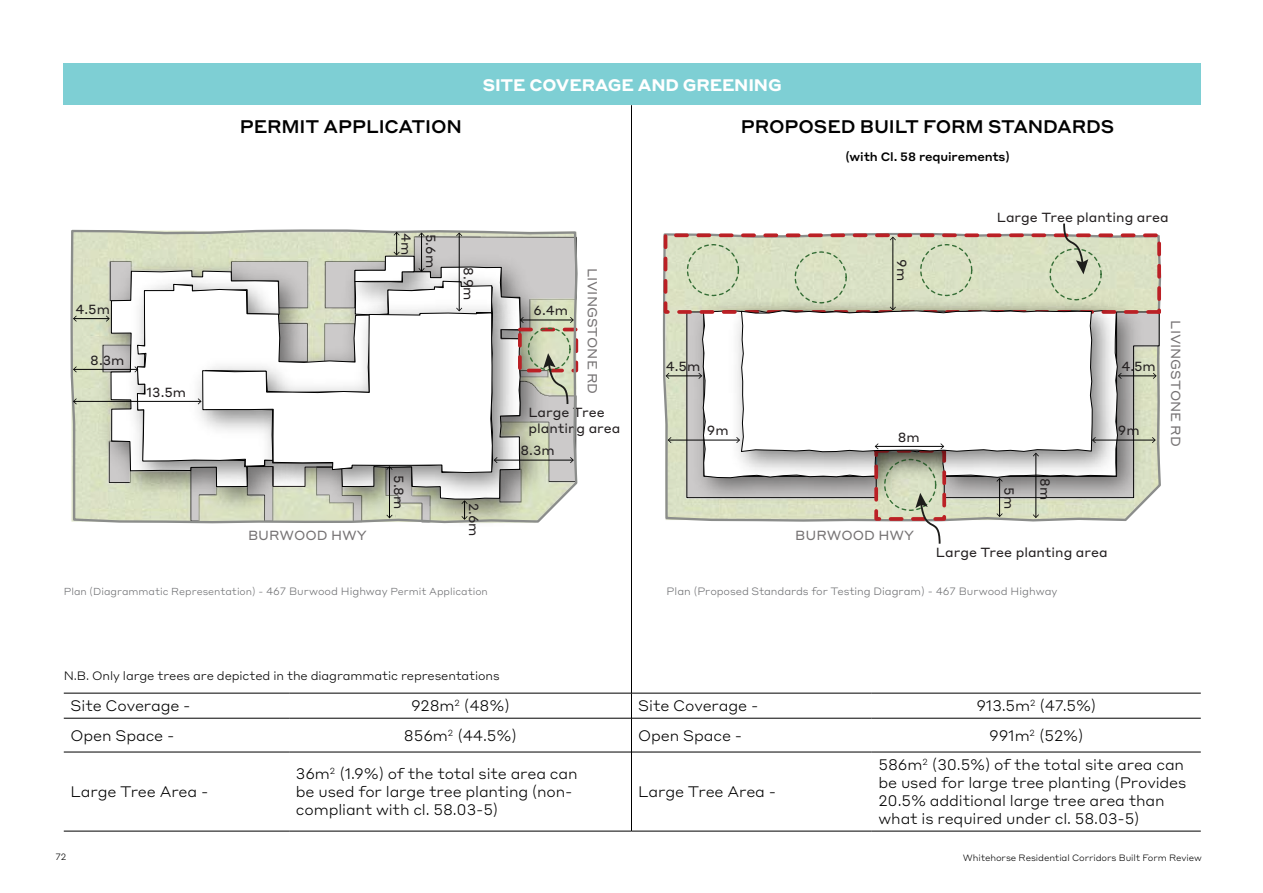
<style>
.page{position:relative;width:1263px;height:893px;background:#fff}
.page>*{position:absolute;margin:0;border:0;box-sizing:border-box;transform-origin:0 0}
.t1{font:500 18px "Styrene A";letter-spacing:-.01em;color:#000}
.t2{font:700 16.5px "Styrene A";letter-spacing:-.01em;color:#fff}
.t3{font:300 15px/18px "Styrene A";letter-spacing:-.01em;color:#000}
.t4{font:13.05px/15.6px "Styrene A";color:#231f20}
.t5{font:13.05px "Styrene A";color:#767374}
.t6{font:300 12px "Styrene A";letter-spacing:-.01em;color:#000}
.t7{font:500 12px "Styrene A";letter-spacing:-.01em;color:#000}
.t8{font:300 10.5px "Styrene A";letter-spacing:-.01em;color:#6d6e71}
.t9{font:300 10.05px "Styrene A";color:#6d6e71}
.t10{font:300 9px "Styrene A";letter-spacing:-.01em;color:#000}
.s1{font-size:10.5px}
</style>
<div class="page">
<div style="left:64px;top:64px;width:1137px;height:41px;background:#7ecfd4"></div>
<hr style="left:64px;top:718px;width:225px;height:1px;background:#000">
<hr style="left:289px;top:718px;width:342px;height:1px;background:#000">
<hr style="left:632px;top:718px;width:240px;height:1px;background:#000">
<hr style="left:872px;top:718px;width:329px;height:1px;background:#000">
<hr style="left:64px;top:752px;width:225px;height:1px;background:#000">
<hr style="left:289px;top:752px;width:342px;height:1px;background:#000">
<hr style="left:632px;top:752px;width:240px;height:1px;background:#000">
<hr style="left:872px;top:752px;width:329px;height:1px;background:#000">
<hr style="left:64px;top:831px;width:225px;height:1px;background:#000">
<hr style="left:289px;top:831px;width:342px;height:1px;background:#000">
<hr style="left:631px;top:831px;width:241px;height:1px;background:#000">
<hr style="left:872px;top:831px;width:329px;height:1px;background:#000">
<hr style="left:631px;top:105px;width:1px;height:588px;background:#000">
<svg style="left:631px;top:694px;width:1px;height:24px"></svg>
<hr style="left:631px;top:718px;width:1px;height:34px;background:#000">
<hr style="left:631px;top:752px;width:1px;height:79px;background:#000">
<hr style="left:631px;top:693px;width:241px;height:1px;background:#000">
<hr style="left:872px;top:693px;width:329px;height:1px;background:#000">
<hr style="left:64px;top:693px;width:225px;height:1px;background:#000">
<hr style="left:289px;top:693px;width:342px;height:1px;background:#000">
<svg style="left:70px;top:229px;width:509px;height:295px;background:#d3d7c4"></svg>
<hr style="left:74px;top:318px;width:35px;height:1px;background:#010101">
<svg style="left:73px;top:316px;width:4px;height:6px"></svg>
<hr style="left:74px;top:369px;width:63px;height:1px;background:#010101">
<svg style="left:73px;top:366px;width:4px;height:6px"></svg>
<hr style="left:74px;top:401px;width:127px;height:1px;background:#010101">
<svg style="left:73px;top:398px;width:4px;height:6px"></svg>
<svg style="left:106px;top:232px;width:470px;height:290px"></svg>
<svg style="left:662px;top:234px;width:500px;height:286px;background:#d5d2be"></svg>
<hr style="left:666px;top:375px;width:35px;height:1px;background:#010101">
<svg style="left:665px;top:373px;width:4px;height:6px"></svg>
<hr style="left:668px;top:440px;width:71px;height:1px;background:#010101">
<svg style="left:668px;top:437px;width:3px;height:6px"></svg>
<svg style="left:686px;top:223px;width:473px;height:321px"></svg>
<p class="t2" style="left:483px;top:71px;width:301px">SITE COVERAGE AND GREENING</p>
<p class="t1" style="left:240px;top:112px;width:224px">PERMIT APPLICATION</p>
<p class="t1" style="left:741px;top:112px;width:375px">PROPOSED BUILT FORM STANDARDS</p>
<p class="t7" style="left:845px;top:146px;width:166px">(with Cl. 58 requirements)</p>
<p class="t4" style="left:75px;top:300px;width:36px">4.5m</p>
<p class="t4" style="left:90px;top:351px;width:36px">8.3m</p>
<p class="t4" style="left:147px;top:383px;width:41px">13.5m</p>
<p class="t4" style="left:415px;top:233px;width:24px;rotate:90deg">4m</p>
<p class="t4" style="left:440px;top:234px;width:36px;rotate:90deg">5.6m</p>
<p class="t4" style="left:477px;top:267px;width:35px;rotate:90deg">8.9m</p>
<p class="t5" style="left:248px;top:525px;width:120px">BURWOOD HWY</p>
<p class="t4" style="left:408px;top:475px;width:36px;rotate:90deg">5.8m</p>
<p class="t4" style="left:483px;top:503px;width:35px;rotate:90deg">2.6m</p>
<p class="t4" style="left:533px;top:302px;width:36px">6.4m</p>
<p class="t5" style="left:603px;top:268px;width:128px;rotate:90deg">LIVINGSTONE RD</p>
<p class="t4" style="left:528px;top:404px;width:94px">Large Tree planting area</p>
<p class="t4" style="left:520px;top:442px;width:36px">8.3m</p>
<p class="t4" style="left:911px;top:259px;width:23px;rotate:90deg">9m</p>
<p class="t4" style="left:997px;top:208px;width:173px">Large Tree planting area</p>
<p class="t4" style="left:666px;top:358px;width:36px">4.5m</p>
<p class="t4" style="left:1121px;top:358px;width:36px">4.5m</p>
<p class="t4" style="left:707px;top:422px;width:23px">9m</p>
<p class="t4" style="left:1118px;top:422px;width:23px">9m</p>
<p class="t4" style="left:898px;top:429px;width:23px">8m</p>
<p class="t5" style="left:795px;top:524px;width:120px">BURWOOD HWY</p>
<p class="t4" style="left:1018px;top:487px;width:23px;rotate:90deg">5m</p>
<p class="t4" style="left:1054px;top:478px;width:23px;rotate:90deg">8m</p>
<p class="t4" style="left:936px;top:543px;width:173px">Large Tree planting area</p>
<p class="t5" style="left:1187px;top:320px;width:128px;rotate:90deg">LIVINGSTONE RD</p>
<p class="t9" style="left:64px;top:583px;width:426px">Plan (Diagrammatic Representation) - <span class="s1">467 Burwood Highway</span> Permit Application</p>
<p class="t8" style="left:666px;top:582px;width:392px">Plan (Proposed Standards for Testing Diagram) - 467 Burwood Highway</p>
<p class="t6" style="left:64px;top:666px;width:438px">N.B. Only large trees are depicted in the diagrammatic representations</p>
<p class="t3" style="left:71px;top:696px;width:122px">Site Coverage -</p>
<p class="t3" style="left:411px;top:696px;width:100px">928m<sup>2</sup> (48%)</p>
<p class="t3" style="left:638px;top:696px;width:122px">Site Coverage -</p>
<p class="t3" style="left:976px;top:696px;width:121px">913.5m<sup>2</sup> (47.5%)</p>
<p class="t3" style="left:71px;top:725px;width:105px">Open Space -</p>
<p class="t3" style="left:404px;top:725px;width:114px">856m<sup>2</sup> (44.5%)</p>
<p class="t3" style="left:638px;top:725px;width:105px">Open Space -</p>
<p class="t3" style="left:989px;top:725px;width:96px">991m<sup>2</sup> (52%)</p>
<p class="t4" style="left:1042px;top:733px;width:65px">6 storeys</p>
<p class="t3" style="left:296px;top:764px;width:283px">36m<sup>2</sup> (1.9%) of the total site area can be used for large tree planting (non&shy;compliant with cl. 58.03-5)</p>
<p class="t3" style="left:71px;top:782px;width:139px">Large Tree Area -</p>
<p class="t4" style="left:76px;top:787px;width:36px">4.5m</p>
<p class="t4" style="left:531px;top:787px;width:36px">4.5m</p>
<p class="t3" style="left:638px;top:782px;width:139px">Large Tree Area -</p>
<p class="t3" style="left:878px;top:755px;width:309px">586m<sup>2</sup> (30.5%) of the total site area can be used for large tree planting (Provides 20.5% additional large tree area than what is required under cl. 58.03-5)</p>
<p class="t4" style="left:875px;top:757px;width:36px">4.5m</p>
<p class="t4" style="left:922px;top:783px;width:66px">4 storeys</p>
<p class="t10" style="left:55px;top:849px;width:13px">72</p>
<p class="t10" style="left:963px;top:850px;width:241px">Whitehorse Residential Corridors Built Form Review</p>
</div>
